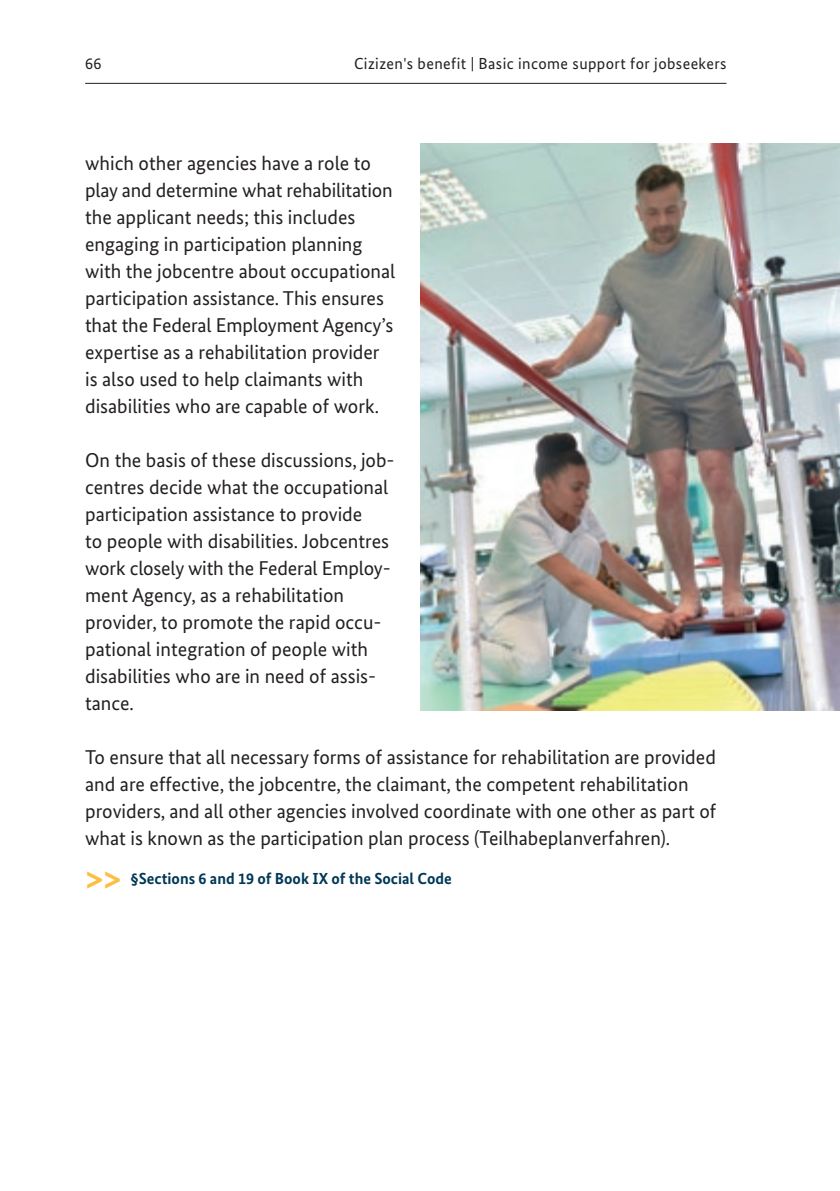
<style>
.page{position:relative;width:840px;height:1191px;background:#fff}
.page>*{position:absolute;margin:0;border:0;box-sizing:border-box;transform-origin:0 0}
.P_Hinweis{font:700 36px "Bundes Sans";color:#fdbd40}
.P_Fliess_10pt{font:20px/27px "Bundes Sans";color:#231f20}
.t1{font:16px "Bundes Sans";letter-spacing:.025em;color:#231f20}
.P_Hinweis-2{font:700 16px "Bundes Sans";color:#013856}
</style>
<div class="page">
<img style="left:420px;top:143px;width:419px;height:567px">
<hr style="left:85px;top:83px;width:641px;height:1px;background:#231f20">
<p class="t1" style="left:85px;top:54px;width:18px">66</p>
<p class="t1" style="left:354px;top:54px;width:373px">Cizizen's benefit | Basic income support for jobseekers</p>
<p class="P_Fliess_10pt" style="left:85px;top:150px;width:311px">which other agencies have a role to play and determine what rehabilitation the applicant needs; this includes engaging in participation planning with the jobcentre about occupational participation assistance. This ensures that the Federal Employment Agency’s expertise as a rehabilitation provider is also used to help claimants with disabilities who are capable of work.</p>
<p class="P_Fliess_10pt" style="left:85px;top:447px;width:311px">On the basis of these discussions, job&shy;centres decide what the occupational participation assistance to provide<br>to people with disabilities. Jobcentres work closely with the Federal Employ&shy;ment Agency, as a rehabilitation provider, to promote the rapid occu&shy;pational integration of people with disabilities who are in need of assis&shy;tance.</p>
<p class="P_Fliess_10pt" style="left:85px;top:744px;width:632px">To ensure that all necessary forms of assistance for rehabilitation are provided and are effective, the jobcentre, the claimant, the competent rehabilitation providers, and all other agencies involved coordinate with one other as part of what is known as the participation plan process (Teilhabeplanverfahren).</p>
<p class="P_Hinweis" style="left:85px;top:855px;width:37px">&gt;&gt;</p>
<p class="P_Hinweis-2" style="left:130px;top:868px;width:322px">§Sections 6 and 19 of Book IX of the Social Code</p>
</div>
